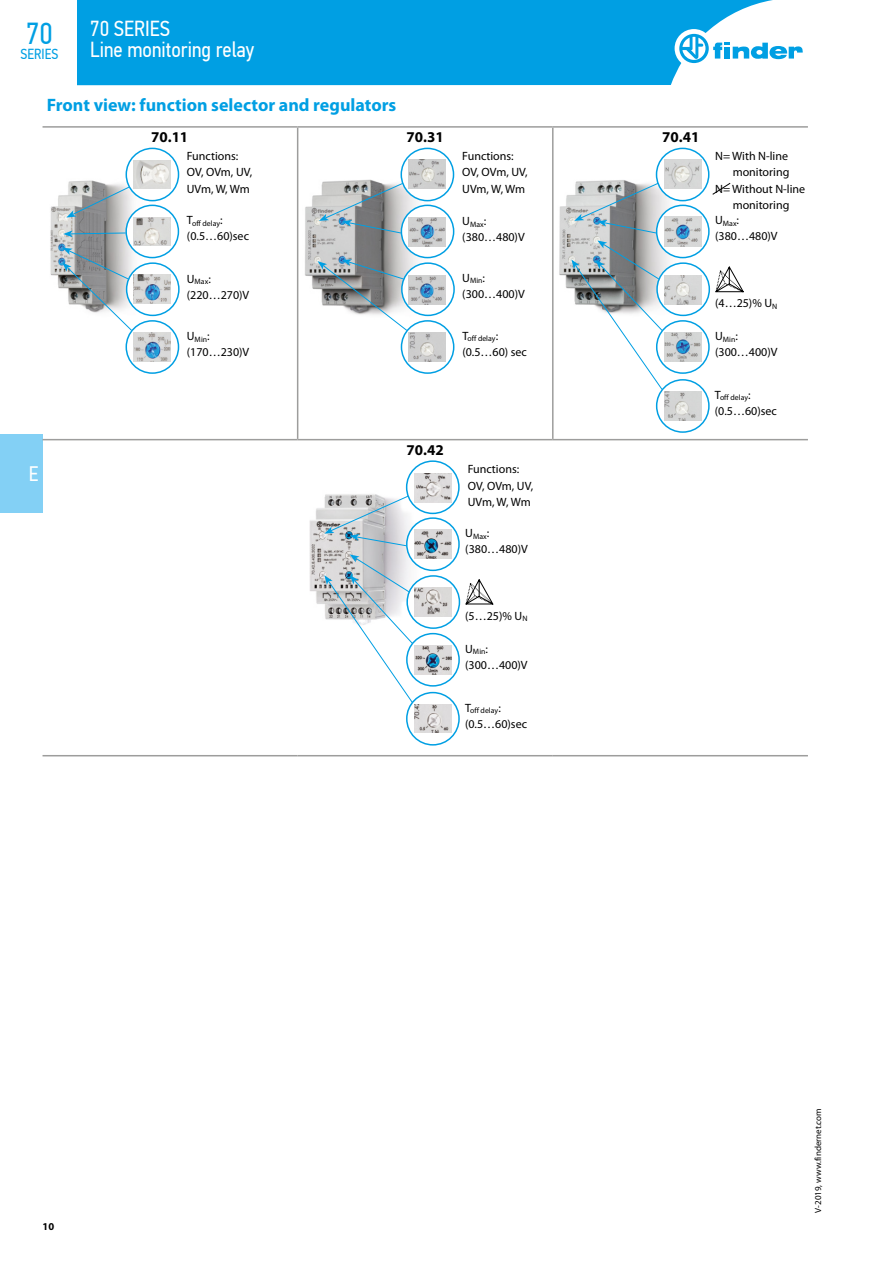
<style>
.page{position:relative;width:893px;height:1263px;background:#fff}
.page>*{position:absolute;margin:0;border:0;box-sizing:border-box;transform-origin:0 0}
.t1{font:30.3px "PF Din Text Cond Pro";color:#009fe3}
.t2{font:21.75px/21px "PF Din Text Cond Pro";color:#fff}
.t3{font:21px "PF Din Text Cond Pro";color:#fff}
.t4{font:700 18px "Myriad Pro";color:#009fe3}
.t5{font:700 15px "Myriad Pro";color:#000}
.t6{font:14.55px "PF Din Text Cond Pro";color:#009fe3}
.t7{font:12px/16.2px "Myriad Pro";color:#000}
.t8{font:700 10.5px "Myriad Pro";color:#000}
.t9{font:9px "Myriad Pro";color:#000}
.t10{font:7.8px "Myriad Pro";color:#000}
</style>
<div class="page">
<div style="left:0;top:434px;width:43px;height:78px;background:#83d0f5"></div>
<hr style="left:43px;top:126px;width:255px;height:2px;background:#9d9d9c">
<hr style="left:298px;top:126px;width:255px;height:2px;background:#9d9d9c">
<hr style="left:297px;top:128px;width:1px;height:311px;background:#9d9d9c">
<hr style="left:553px;top:126px;width:255px;height:2px;background:#9d9d9c">
<hr style="left:552px;top:128px;width:2px;height:311px;background:#9d9d9c">
<hr style="left:43px;top:439px;width:255px;height:1px;background:#9d9d9c">
<hr style="left:43px;top:755px;width:255px;height:1px;background:#9d9d9c">
<hr style="left:298px;top:755px;width:255px;height:1px;background:#9d9d9c">
<hr style="left:553px;top:755px;width:255px;height:1px;background:#9d9d9c">
<hr style="left:298px;top:439px;width:255px;height:1px;background:#9d9d9c">
<hr style="left:553px;top:439px;width:255px;height:1px;background:#9d9d9c">
<img style="left:50px;top:176px;width:95px;height:139px">
<svg style="left:126px;top:148px;width:53px;height:53px"></svg>
<div style="left:126px;top:148px;width:53px;height:53px;border:2px solid #009fe3;border-radius:50%"></div>
<img style="left:134px;top:160px;width:37px;height:29px">
<svg style="left:126px;top:205px;width:52px;height:53px"></svg>
<div style="left:125px;top:205px;width:54px;height:53px;border:2px solid #009fe3;border-radius:50%"></div>
<img style="left:133px;top:217px;width:37px;height:29px">
<svg style="left:127px;top:263px;width:52px;height:52px"></svg>
<div style="left:126px;top:262px;width:54px;height:54px;border:2px solid #009fe3;border-radius:50%"></div>
<img style="left:134px;top:275px;width:37px;height:29px">
<svg style="left:126px;top:321px;width:53px;height:52px"></svg>
<div style="left:126px;top:320px;width:53px;height:54px;border:2px solid #009fe3;border-radius:50%"></div>
<img style="left:134px;top:333px;width:36px;height:28px">
<svg style="left:66px;top:186px;width:64px;height:32px;background:#a9b0b2"></svg>
<svg style="left:63px;top:230px;width:63px;height:7px"></svg>
<svg style="left:62px;top:248px;width:71px;height:83px"></svg>
<img style="left:305px;top:179px;width:127px;height:146px">
<svg style="left:401px;top:148px;width:52px;height:53px"></svg>
<div style="left:400px;top:148px;width:54px;height:53px;border:2px solid #009fe3;border-radius:50%"></div>
<img style="left:409px;top:160px;width:36px;height:29px">
<svg style="left:401px;top:205px;width:53px;height:53px"></svg>
<div style="left:401px;top:205px;width:53px;height:53px;border:2px solid #009fe3;border-radius:50%"></div>
<svg style="left:402px;top:263px;width:52px;height:52px"></svg>
<div style="left:401px;top:262px;width:54px;height:54px;border:2px solid #009fe3;border-radius:50%"></div>
<svg style="left:401px;top:321px;width:53px;height:52px"></svg>
<div style="left:401px;top:320px;width:53px;height:54px;border:2px solid #009fe3;border-radius:50%"></div>
<svg style="left:319px;top:182px;width:85px;height:52px;background:#a3abaf"></svg>
<svg style="left:318px;top:259px;width:90px;height:72px"></svg>
<img style="left:409px;top:217px;width:37px;height:29px">
<img style="left:408px;top:275px;width:37px;height:29px">
<img style="left:409px;top:332px;width:36px;height:29px">
<img style="left:559px;top:172px;width:128px;height:153px">
<svg style="left:656px;top:148px;width:53px;height:53px"></svg>
<div style="left:656px;top:148px;width:53px;height:53px;border:2px solid #009fe3;border-radius:50%"></div>
<svg style="left:657px;top:205px;width:52px;height:53px"></svg>
<div style="left:656px;top:205px;width:54px;height:53px;border:2px solid #009fe3;border-radius:50%"></div>
<svg style="left:657px;top:263px;width:52px;height:52px"></svg>
<div style="left:656px;top:262px;width:54px;height:54px;border:2px solid #009fe3;border-radius:50%"></div>
<svg style="left:657px;top:321px;width:52px;height:52px"></svg>
<div style="left:656px;top:320px;width:54px;height:54px;border:2px solid #009fe3;border-radius:50%"></div>
<svg style="left:574px;top:182px;width:85px;height:52px;background:#a9b2b6"></svg>
<svg style="left:657px;top:380px;width:52px;height:52px"></svg>
<div style="left:656px;top:379px;width:54px;height:54px;border:2px solid #009fe3;border-radius:50%"></div>
<svg style="left:571px;top:240px;width:92px;height:150px"></svg>
<img style="left:664px;top:160px;width:37px;height:29px">
<img style="left:664px;top:217px;width:37px;height:29px">
<img style="left:664px;top:275px;width:37px;height:29px">
<img style="left:664px;top:332px;width:37px;height:29px">
<img style="left:664px;top:391px;width:37px;height:29px">
<svg style="left:712px;top:182px;width:19px;height:13px"></svg>
<svg style="left:715px;top:266px;width:29px;height:26px"></svg>
<img style="left:309px;top:488px;width:119px;height:151px">
<svg style="left:407px;top:461px;width:52px;height:52px"></svg>
<div style="left:406px;top:460px;width:54px;height:54px;border:2px solid #009fe3;border-radius:50%"></div>
<svg style="left:407px;top:518px;width:52px;height:52px"></svg>
<div style="left:406px;top:517px;width:54px;height:54px;border:2px solid #009fe3;border-radius:50%"></div>
<svg style="left:407px;top:576px;width:52px;height:52px"></svg>
<div style="left:406px;top:575px;width:54px;height:54px;border:2px solid #009fe3;border-radius:50%"></div>
<svg style="left:407px;top:634px;width:52px;height:52px"></svg>
<div style="left:406px;top:633px;width:54px;height:54px;border:2px solid #009fe3;border-radius:50%"></div>
<svg style="left:324px;top:495px;width:85px;height:52px;background:#c3cbcf"></svg>
<div style="left:406px;top:692px;width:54px;height:54px;border:2px solid #009fe3;border-radius:50%"></div>
<svg style="left:324px;top:554px;width:89px;height:149px"></svg>
<svg style="left:466px;top:579px;width:27px;height:25px"></svg>
<img style="left:415px;top:473px;width:37px;height:29px">
<img style="left:414px;top:530px;width:37px;height:29px">
<img style="left:415px;top:587px;width:37px;height:29px">
<img style="left:415px;top:645px;width:37px;height:29px">
<img style="left:414px;top:704px;width:37px;height:29px">
<div style="left:77px;top:0;width:696px;height:85px;background:#009fe3"></div>
<div style="left:675px;top:29px;width:38px;height:39px;background:#fff;border-radius:50%"></div>
<svg style="left:679px;top:34px;width:124px;height:29px"></svg>
<h1 class="t1" style="left:26px;top:16px;width:28px">70</h1>
<p class="t6" style="left:21px;top:45px;width:39px">SERIES</p>
<h2 class="t2" style="left:90px;top:18px;width:166px">70 SERIES<br>Line monitoring relay</h2>
<h3 class="t4" style="left:47px;top:93px;width:351px">Front view: function selector and regulators</h3>
<p class="t5" style="left:151px;top:128px;width:39px">70.11</p>
<p class="t7" style="left:187px;top:148px;width:67px">Functions:<br>OV, OVm, UV,<br>UVm, W, Wm</p>
<p class="t10" style="left:187px;top:218px;width:37px"><sup>T</sup>off delay<sup>:</sup></p>
<p class="t7" style="left:187px;top:228px;width:64px">(0.5…60)sec</p>
<p class="t10" style="left:187px;top:277px;width:25px"><sup>U</sup>Max<sup>:</sup></p>
<p class="t7" style="left:187px;top:287px;width:64px">(220…270)V</p>
<p class="t10" style="left:187px;top:334px;width:24px"><sup>U</sup>Min<sup>:</sup></p>
<p class="t7" style="left:187px;top:344px;width:64px">(170…230)V</p>
<p class="t5" style="left:407px;top:128px;width:39px">70.31</p>
<p class="t7" style="left:462px;top:148px;width:67px">Functions:<br>OV, OVm, UV,<br>UVm, W, Wm</p>
<p class="t10" style="left:462px;top:219px;width:25px"><sup>U</sup>Max<sup>:</sup></p>
<p class="t7" style="left:462px;top:229px;width:64px">(380…480)V</p>
<p class="t10" style="left:462px;top:276px;width:24px"><sup>U</sup>Min<sup>:</sup></p>
<p class="t7" style="left:462px;top:286px;width:64px">(300…400)V</p>
<p class="t10" style="left:462px;top:334px;width:37px"><sup>T</sup>off delay<sup>:</sup></p>
<p class="t7" style="left:462px;top:344px;width:66px">(0.5…60) sec</p>
<h3 class="t3" style="left:29px;top:461px;width:11px">E</h3>
<p class="t5" style="left:407px;top:440px;width:39px">70.42</p>
<p class="t7" style="left:468px;top:461px;width:67px">Functions:<br>OV, OVm, UV,<br>UVm, W, Wm</p>
<p class="t10" style="left:465px;top:531px;width:25px"><sup>U</sup>Max<sup>:</sup></p>
<p class="t7" style="left:465px;top:541px;width:64px">(380…480)V</p>
<p class="t7" style="left:465px;top:607px;width:64px">(5…25)% U<sub>N</sub></p>
<p class="t10" style="left:465px;top:647px;width:24px"><sup>U</sup>Min<sup>:</sup></p>
<p class="t7" style="left:465px;top:657px;width:64px">(300…400)V</p>
<p class="t10" style="left:465px;top:706px;width:37px"><sup>T</sup>off delay<sup>:</sup></p>
<p class="t7" style="left:465px;top:715px;width:64px">(0.5…60)sec</p>
<p class="t5" style="left:662px;top:128px;width:39px">70.41</p>
<p class="t7" style="left:715px;top:148px;width:74px">N= With N-line</p>
<p class="t7" style="left:733px;top:164px;width:58px">monitoring</p>
<p class="t7" style="left:715px;top:180px;width:92px">N= Without N-line</p>
<p class="t7" style="left:733px;top:197px;width:58px">monitoring</p>
<p class="t10" style="left:715px;top:218px;width:25px"><sup>U</sup>Max<sup>:</sup></p>
<p class="t7" style="left:715px;top:228px;width:64px">(380…480)V</p>
<p class="t7" style="left:715px;top:295px;width:64px">(4…25)% U<sub>N</sub></p>
<p class="t10" style="left:715px;top:334px;width:24px"><sup>U</sup>Min<sup>:</sup></p>
<p class="t7" style="left:715px;top:344px;width:64px">(300…400)V</p>
<p class="t10" style="left:715px;top:393px;width:37px"><sup>T</sup>off delay<sup>:</sup></p>
<p class="t7" style="left:715px;top:403px;width:64px">(0.5…60)sec</p>
<p class="t8" style="left:43px;top:1219px;width:13px">10</p>
<p class="t9" style="left:812px;top:1213px;width:106px;rotate:-90deg">V-2019, www.findernet.com</p>
</div>
